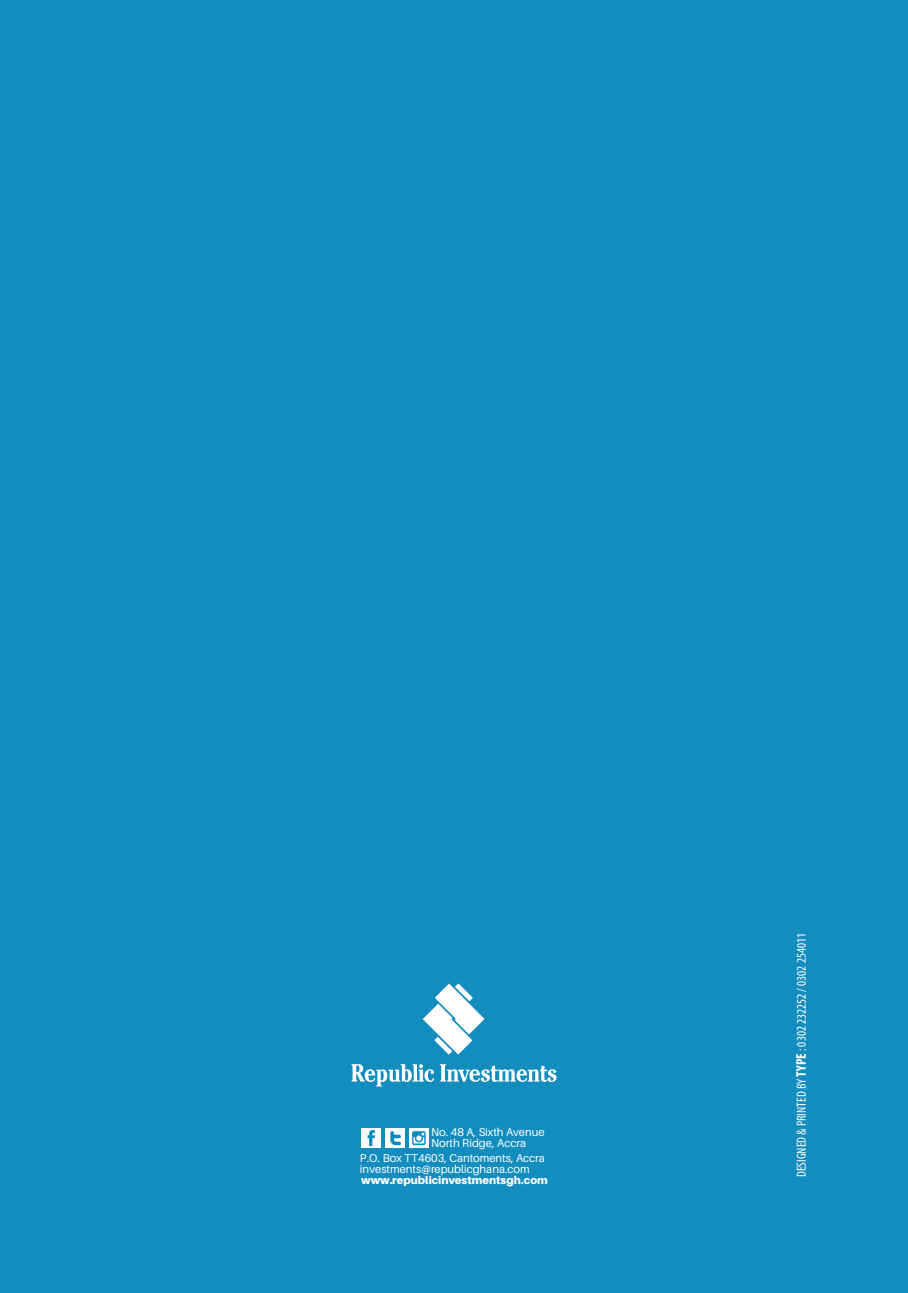
<style>
.page{position:relative;width:908px;height:1293px;background:#fff}
.page>*{position:absolute;margin:0;border:0;box-sizing:border-box;transform-origin:0 0}
.t1{font:condensed 13.2px "Myriad Pro";color:#fff}
.t2{font:11.2px/11px "Aileron";color:#fff}
.t3{font:900 11px "Aileron";color:#fff}
.s1{font-weight:700;font-size:14px}
</style>
<div class="page">
<div style="left:0;top:0;width:907px;height:1293px;background:#138dbe"></div>
<svg style="left:422px;top:983px;width:62px;height:71px"></svg>
<svg style="left:351px;top:1064px;width:83px;height:22px"></svg>
<svg style="left:440px;top:1064px;width:116px;height:18px"></svg>
<div style="left:361px;top:1128px;width:19px;height:20px;background:#fff"></div>
<svg style="left:409px;top:1128px;width:19px;height:20px"></svg>
<div style="left:385px;top:1128px;width:20px;height:20px;background:#fff"></div>
<svg style="left:367px;top:1130px;width:8px;height:16px"></svg>
<svg style="left:412px;top:1131px;width:13px;height:14px"></svg>
<svg style="left:390px;top:1131px;width:11px;height:14px"></svg>
<p class="t2" style="left:431px;top:1126px;width:115px">No. 48 A, Sixth Avenue<br>North Ridge, Accra</p>
<p class="t3" style="left:361px;top:1174px;width:188px">www.republicinvestmentsgh.com</p>
<p class="t2" style="left:360px;top:1153px;width:186px">P.O. Box TT4603, Cantoments, Accra investments@republicghana.com</p>
<p class="t1" style="left:793px;top:1177px;width:246px;rotate:-90deg">DESIGNED &amp; PRINTED BY <span class="s1">TYPE</span> : 0302 232252 / 0302 254011</p>
</div>
